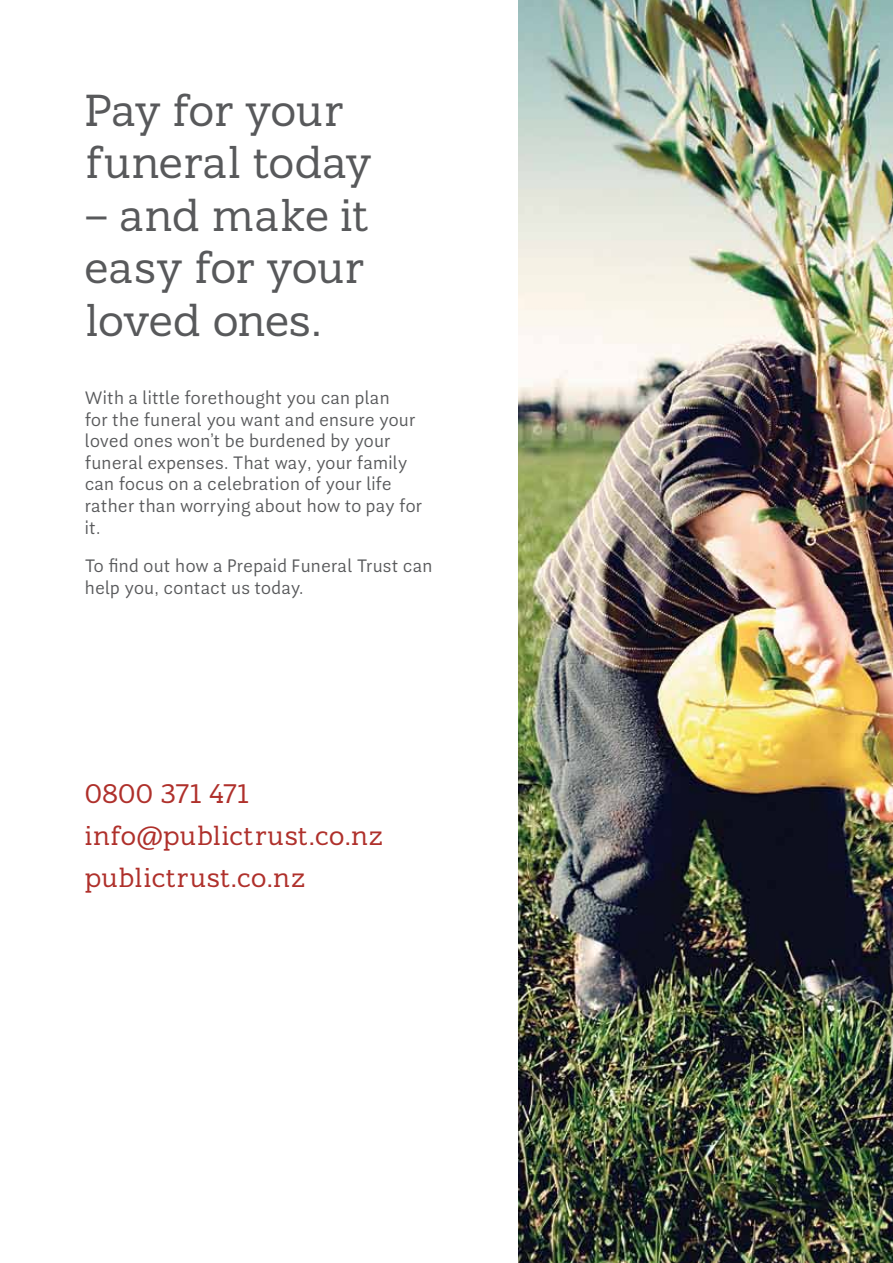
<style>
.page{position:relative;width:893px;height:1263px;background:#fff}
.page>*{position:absolute;margin:0;border:0;box-sizing:border-box;transform-origin:0 0}
.t1{font:45px/52.5px "Trust";letter-spacing:-.005em;color:#58595b}
.t2{font:27px/42px "Trust";letter-spacing:.005em;color:#af302b}
.t3{font:300 18px/21.6px "Guanabara Sans";letter-spacing:.01em;color:#58595b}
</style>
<div class="page">
<img style="left:518px;top:0;width:375px;height:1263px">
<h1 class="t1" style="left:85px;top:87px;width:288px">Pay for your funeral today</h1>
<h1 class="t1" style="left:85px;top:192px;width:287px;text-align:justify">– and make it easy for your loved ones.</h1>
<p class="t3" style="left:85px;top:387px;width:339px">With a little forethought you can plan<br>for the funeral you want and ensure your loved ones won’t be burdened by your funeral expenses. That way, your family can focus on a celebration of your life rather than worrying about how to pay for it.</p>
<p class="t3" style="left:85px;top:555px;width:349px">To find out how a Prepaid Funeral Trust can help you, contact us today.</p>
<h2 class="t2" style="left:85px;top:774px;width:300px">0800 371 471 info@publictrust.co.nz publictrust.co.nz</h2>
</div>
